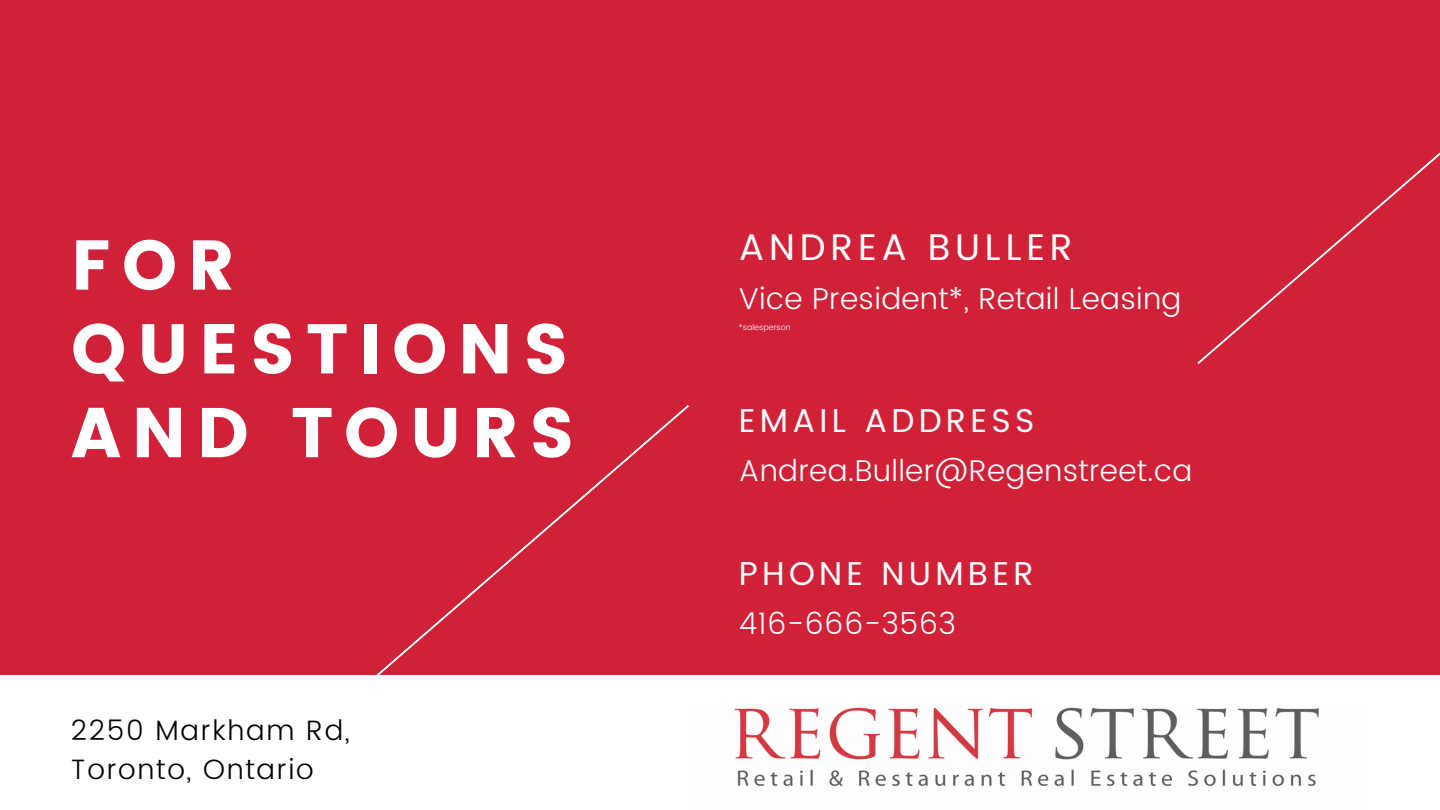
<style>
.page{position:relative;width:1440px;height:810px;background:#d02139}
.page>*{position:absolute;margin:0;border:0;box-sizing:border-box;transform-origin:0 0}
.t1{font:70.2px/83.8px "Poppins";letter-spacing:.15em;color:#fff}
.t2{font:37px "Poppins";letter-spacing:.13em;color:#fff}
.t3{font:33px "Poppins";letter-spacing:.13em;color:#fff}
.t4{font:300 30px "Poppins";letter-spacing:.01em;color:#fff}
.t5{font:300 28px/39px "Poppins";letter-spacing:.06em;color:#000}
.t6{font:300 8px "Poppins";letter-spacing:.01em;color:#fff}
</style>
<div class="page">
<div style="left:0;top:676px;width:1440px;height:134px;background:#fff"></div>
<img style="left:734px;top:707px;width:585px;height:79px">
<svg style="left:203px;top:405px;width:486px;height:271px"></svg>
<svg style="left:1197px;top:152px;width:243px;height:212px"></svg>
<p class="t1" style="left:71px;top:224px;width:499px">FOR<br>QUESTIONS</p>
<p class="t1" style="left:71px;top:391px;width:505px">AND TOURS</p>
<p class="t5" style="left:71px;top:711px;width:280px">2250 Markham Rd,<br>Toronto, Ontario</p>
<p class="t2" style="left:739px;top:226px;width:335px">ANDREA BULLER</p>
<p class="t4" style="left:739px;top:281px;width:444px">Vice President*, Retail Leasing</p>
<p class="t6" style="left:739px;top:323px;width:53px">*salesperson</p>
<p class="t3" style="left:739px;top:401px;width:297px">EMAIL ADDRESS</p>
<p class="t4" style="left:739px;top:453px;width:455px">Andrea.Buller@Regenstreet.ca</p>
<p class="t3" style="left:739px;top:554px;width:296px">PHONE NUMBER</p>
<p class="t4" style="left:739px;top:606px;width:219px">416-666-3563</p>
</div>
